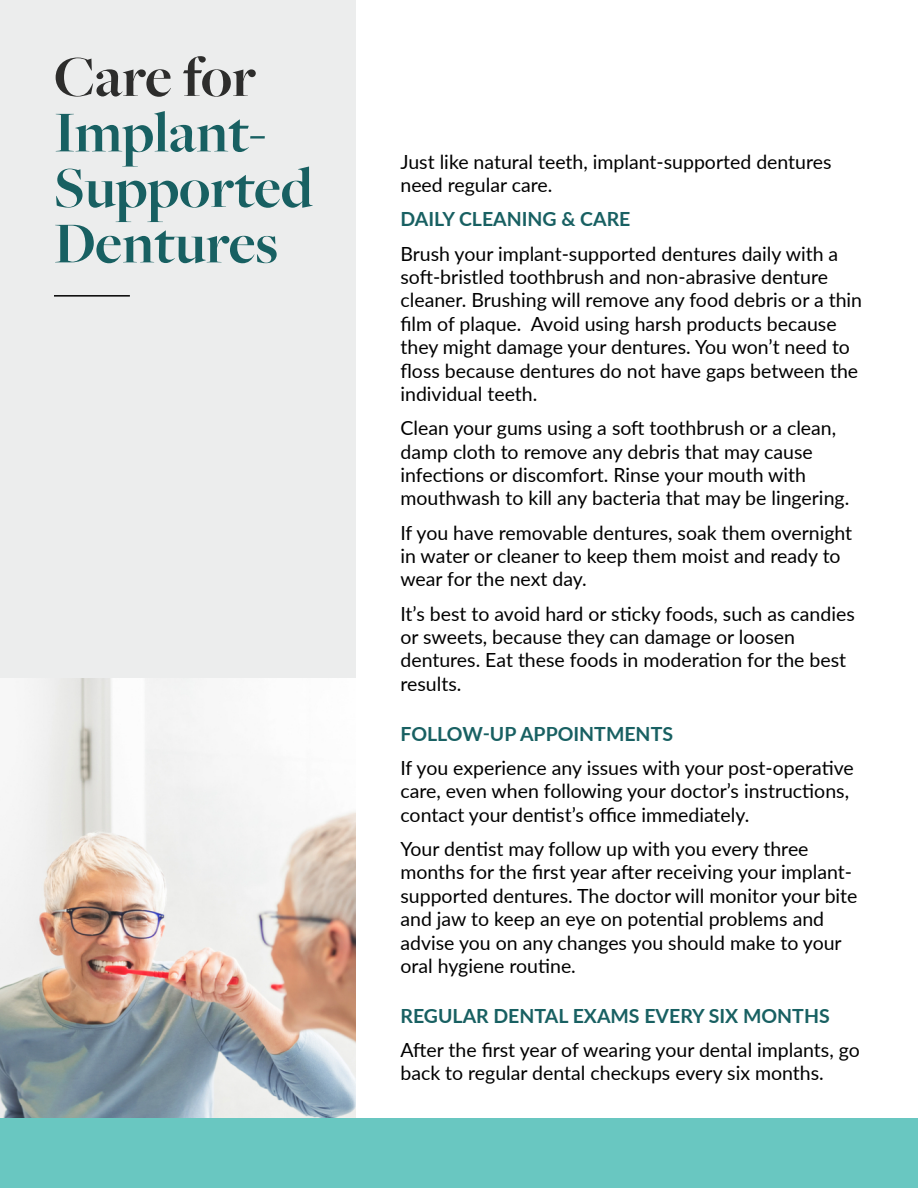
<style>
.page{position:relative;width:918px;height:1188px;background:#fff}
.page>*{position:absolute;margin:0;border:0;box-sizing:border-box;transform-origin:0 0}
.t1{font:700 60px/55.5px "Freight Big Pro";color:#186062}
.t2{font:700 60px "Freight Big Pro";color:#2d2d2c}
.t3{font:19.5px/23.4px "Lato";color:#000}
.t4{font:700 19.5px "Lato";color:#186062}
</style>
<div class="page">
<div style="left:0;top:1px;width:355px;height:1187px;background:#eceded"></div>
<hr style="left:54px;top:295px;width:76px;height:2px;background:#000">
<img style="left:0;top:679px;width:355px;height:440px">
<div style="left:0;top:1119px;width:918px;height:69px;background:#69c7c1"></div>
<h1 class="t2" style="left:54px;top:37px;width:204px">Care for</h1>
<h1 class="t1" style="left:54px;top:103px;width:260px">Implant-<br>Supported<br>Dentures</h1>
<p class="t3" style="left:400px;top:149px;width:433px">Just like natural teeth, implant-supported dentures need regular care.</p>
<p class="t4" style="left:400px;top:205px;width:232px">DAILY CLEANING &amp; CARE</p>
<p class="t3" style="left:400px;top:241px;width:463px">Brush your implant-supported dentures daily with a soft-bristled toothbrush and non-abrasive denture cleaner. Brushing will remove any food debris or a thin film of plaque. Avoid using harsh products because they might damage your dentures. You won’t need to floss because dentures do not have gaps between the individual teeth.</p>
<p class="t3" style="left:400px;top:416px;width:450px">Clean your gums using a soft toothbrush or a clean, damp cloth to remove any debris that may cause infections or discomfort. Rinse your mouth with mouthwash to kill any bacteria that may be lingering.</p>
<p class="t3" style="left:400px;top:520px;width:453px">If you have removable dentures, soak them overnight in water or cleaner to keep them moist and ready to wear for the next day.</p>
<p class="t3" style="left:400px;top:601px;width:456px">It’s best to avoid hard or sticky foods, such as candies or sweets, because they can damage or loosen dentures. Eat these foods in moderation for the best results.</p>
<p class="t4" style="left:400px;top:719px;width:274px">FOLLOW-UP APPOINTMENTS</p>
<p class="t3" style="left:400px;top:755px;width:455px">If you experience any issues with your post-operative care, even when following your doctor’s instructions, contact your dentist’s office immediately.</p>
<p class="t3" style="left:400px;top:836px;width:459px">Your dentist may follow up with you every three months for the first year after receiving your implant&shy;supported dentures. The doctor will monitor your bite and jaw to keep an eye on potential problems and advise you on any changes you should make to your oral hygiene routine.</p>
<p class="t4" style="left:400px;top:1001px;width:431px">REGULAR DENTAL EXAMS EVERY SIX MONTHS</p>
<p class="t3" style="left:400px;top:1037px;width:461px">After the first year of wearing your dental implants, go back to regular dental checkups every six months.</p>
</div>
